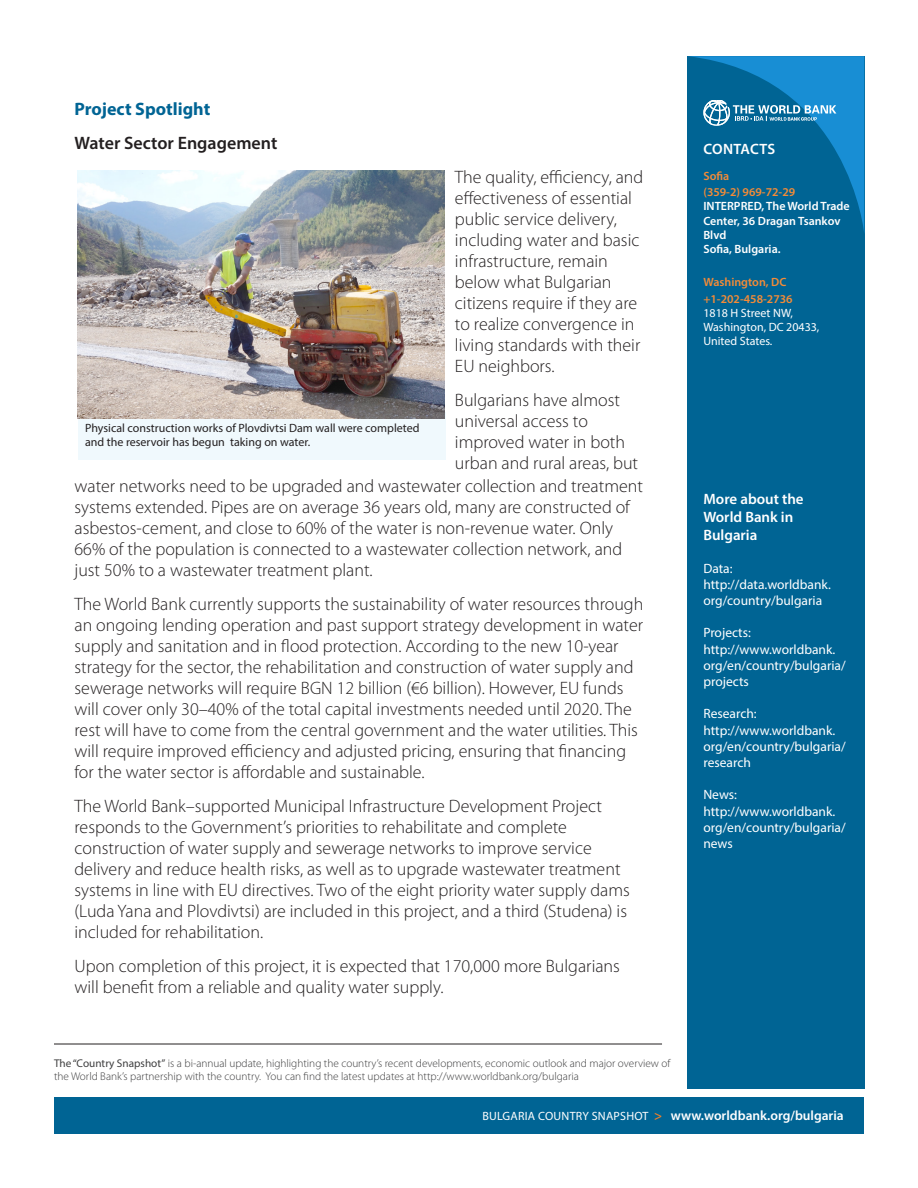
<style>
.page{position:relative;width:918px;height:1188px;background:#fff}
.page>*{position:absolute;margin:0;border:0;box-sizing:border-box;transform-origin:0 0}
.t1{font:300 18px/21px "Myriad Pro";color:#231f20}
.t2{font:600 18px "Myriad Pro";color:#231f20}
.t3{font:700 18px "Myriad Pro";color:#006494}
.t4{font:600 15px "Myriad Pro";color:#fff}
.t5{font:13.5px/16.2px "Myriad Pro";color:#fff}
.t6{font:600 13.5px "Myriad Pro";color:#fff}
.t7{font:12px/14.4px "Myriad Pro";color:#231f20}
.t8{font:600 12px/14.2px "Myriad Pro";color:#fff}
.t9{font:600 12px/16.5px "Myriad Pro";color:#f58b37}
.t10{font:12px/14.2px "Myriad Pro";color:#fff}
.t11{font:300 11.25px/13.5px "Myriad Pro";color:#3e3e3f}
.s1{font-weight:400}
.s2{font-weight:400;font-size:12px}
.s3{color:#f48026}
</style>
<div class="page">
<div style="left:687px;top:56px;width:177px;height:1033px;background:#006494"></div>
<div style="left:54px;top:1097px;width:810px;height:37px;background:#006494"></div>
<hr style="left:54px;top:1044px;width:608px;height:1px;background:#231f20">
<svg style="left:689px;top:56px;width:175px;height:175px"></svg>
<div style="left:78px;top:413px;width:367px;height:47px;background:#f0f9fd"></div>
<img style="left:78px;top:171px;width:367px;height:247px">
<p class="t3" style="left:75px;top:97px;width:137px">Project Spotlight</p>
<p class="t2" style="left:75px;top:131px;width:204px">Water Sector Engagement</p>
<p class="t1" style="left:455px;top:167px;width:190px">The quality, efficiency, and effectiveness of essential public service delivery, including water and basic infrastructure, remain below what Bulgarian citizens require if they are to realize convergence in living standards with their<br>EU neighbors.</p>
<p class="t1" style="left:455px;top:390px;width:185px">Bulgarians have almost universal access to improved water in both urban and rural areas, but</p>
<p class="t1" style="left:75px;top:476px;width:570px">water networks need to be upgraded and wastewater collection and treatment systems extended. Pipes are on average 36 years old, many are constructed of asbestos-cement, and close to 60% of the water is non-revenue water. Only 66% of the population is connected to a wastewater collection network, and just 50% to a wastewater treatment plant.</p>
<p class="t1" style="left:75px;top:594px;width:570px">The World Bank currently supports the sustainability of water resources through an ongoing lending operation and past support strategy development in water supply and sanitation and in flood protection. According to the new 10-year strategy for the sector, the rehabilitation and construction of water supply and sewerage networks will require BGN 12 billion (€6 billion). However, EU funds will cover only 30–40% of the total capital investments needed until 2020. The rest will have to come from the central government and the water utilities. This will require improved efficiency and adjusted pricing, ensuring that financing for the water sector is affordable and sustainable.</p>
<p class="t1" style="left:75px;top:796px;width:557px">The World Bank–supported Municipal Infrastructure Development Project responds to the Government’s priorities to rehabilitate and complete construction of water supply and sewerage networks to improve service delivery and reduce health risks, as well as to upgrade wastewater treatment systems in line with EU directives. Two of the eight priority water supply dams (Luda Yana and Plovdivtsi) are included in this project, and a third (Studena) is included for rehabilitation.</p>
<p class="t1" style="left:75px;top:956px;width:547px">Upon completion of this project, it is expected that 170,000 more Bulgarians will benefit from a reliable and quality water supply.</p>
<p class="t7" style="left:85px;top:420px;width:336px">Physical construction works of Plovdivtsi Dam wall were completed and the reservoir has begun taking on water.</p>
<p class="t11" style="left:54px;top:1057px;width:618px"><span class="s1">The “Country Snapshot”</span> is a bi-annual update, highlighting the country’s recent developments, economic outlook and major overview of the World Bank’s partnership with the country. You can find the latest updates at http://www.worldbank.org/bulgaria</p>
<p class="t4" style="left:704px;top:140px;width:73px">CONTACTS</p>
<p class="t9" style="left:703px;top:167px;width:27px">Sofia</p>
<p class="t9" style="left:703px;top:184px;width:93px">(359-2) 969-72-29</p>
<p class="t8" style="left:703px;top:199px;width:148px">INTERPRED, The World Trade<br>Center, 36 Dragan Tsankov<br>Blvd</p>
<p class="t8" style="left:703px;top:242px;width:79px">Sofia, Bulgaria.</p>
<p class="t9" style="left:703px;top:274px;width:91px">Washington, DC +1-202-458-2736</p>
<p class="t10" style="left:703px;top:306px;width:118px">1818 H Street NW,<br>Washington, DC 20433,<br>United States.</p>
<p class="t4" style="left:703px;top:490px;width:102px">More about the</p>
<p class="t4" style="left:703px;top:508px;width:91px">World Bank in</p>
<p class="t4" style="left:703px;top:526px;width:56px">Bulgaria</p>
<p class="t5" style="left:703px;top:560px;width:31px">Data:</p>
<p class="t5" style="left:703px;top:576px;width:129px">http://data.worldbank. org/country/bulgaria</p>
<p class="t5" style="left:703px;top:625px;width:49px">Projects:</p>
<p class="t5" style="left:703px;top:641px;width:144px">http://www.worldbank. org/en/country/bulgaria/ projects</p>
<p class="t5" style="left:703px;top:706px;width:55px">Research:</p>
<p class="t5" style="left:703px;top:722px;width:144px">http://www.worldbank. org/en/country/bulgaria/ research</p>
<p class="t5" style="left:703px;top:787px;width:35px">News:</p>
<p class="t5" style="left:703px;top:803px;width:144px">http://www.worldbank. org/en/country/bulgaria/ news</p>
<p class="t6" style="left:482px;top:1107px;width:363px"><span class="s2">BULGARIA COUNTRY SNAPSHOT</span> <span class="s3">&gt;</span> www.worldbank.org/bulgaria</p>
</div>
